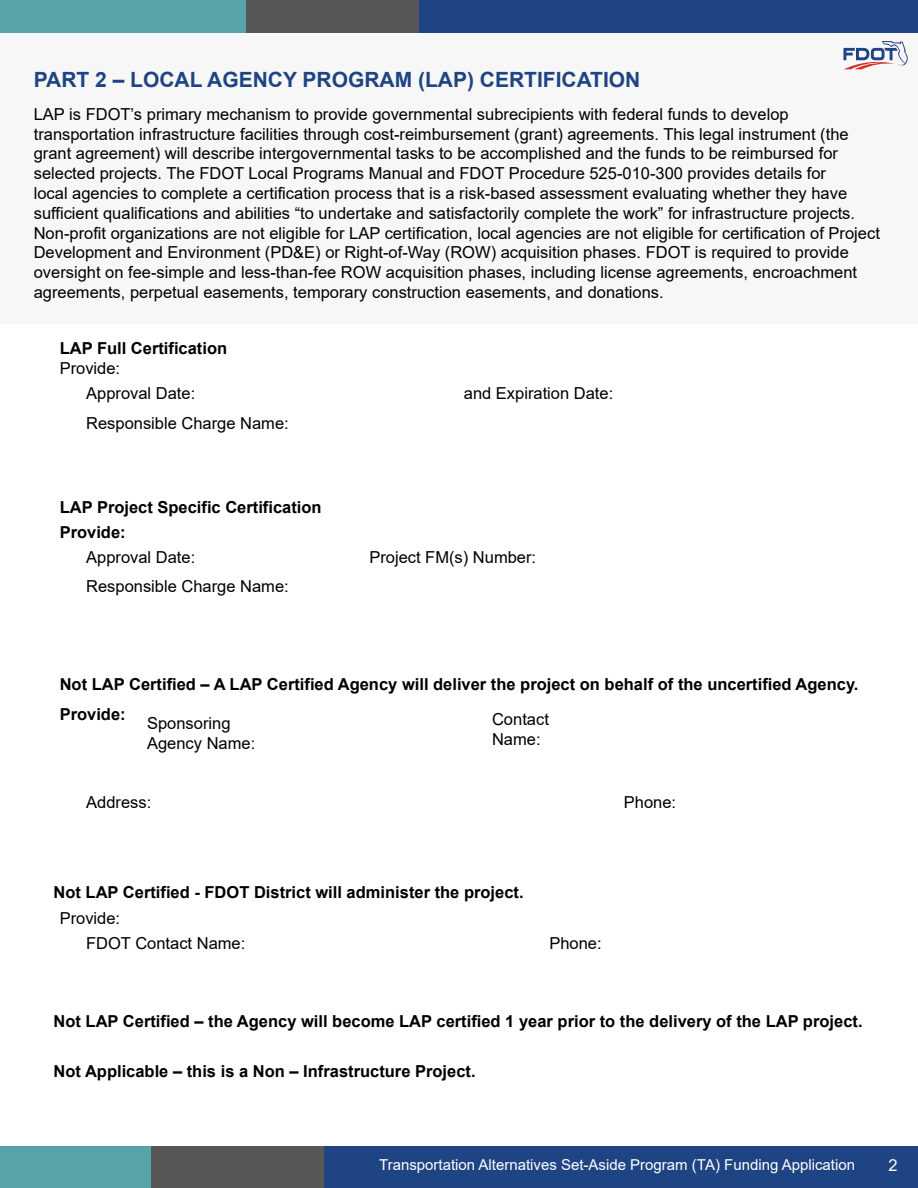
<style>
.page{position:relative;width:918px;height:1188px;background:#fff}
.page>*{position:absolute;margin:0;border:0;box-sizing:border-box;transform-origin:0 0}
.H1____Space{font:700 21px "Arial";color:#1e4483}
.t1{font:16.5px/19.8px "Arial";color:#000}
.t2{font:700 16.5px "Arial";color:#000}
.t3{font:16.5px "Arial";color:#fff}
.t4{font:15px "Arial";color:#fff}
</style>
<div class="page">
<div style="left:0;top:1146px;width:169px;height:42px;background:#56a4a7"></div>
<div style="left:323px;top:1146px;width:595px;height:42px;background:#1e4483"></div>
<div style="left:151px;top:1146px;width:172px;height:42px;background:#575757"></div>
<div style="left:0;top:33px;width:918px;height:291px;background:#f7f7f7"></div>
<div style="left:0;top:0;width:264px;height:33px;background:#56a4a7"></div>
<div style="left:418px;top:0;width:500px;height:33px;background:#1e4483"></div>
<div style="left:246px;top:0;width:172px;height:33px;background:#575757"></div>
<svg style="left:843px;top:41px;width:65px;height:28px"></svg>
<h1 class="H1____Space" style="left:34px;top:64px;width:608px">PART 2 – LOCAL AGENCY PROGRAM (LAP) CERTIFICATION</h1>
<p class="t1" style="left:34px;top:104px;width:848px">LAP is FDOT’s primary mechanism to provide governmental subrecipients with federal funds to develop transportation infrastructure facilities through cost-reimbursement (grant) agreements. This legal instrument (the grant agreement) will describe intergovernmental tasks to be accomplished and the funds to be reimbursed for selected projects. The FDOT Local Programs Manual and FDOT Procedure 525-010-300 provides details for<br>local agencies to complete a certification process that is a risk-based assessment evaluating whether they have sufficient qualifications and abilities “to undertake and satisfactorily complete the work” for infrastructure projects.<br>Non-profit organizations are not eligible for LAP certification, local agencies are not eligible for certification of Project Development and Environment (PD&amp;E) or Right-of-Way (ROW) acquisition phases. FDOT is required to provide oversight on fee-simple and less-than-fee ROW acquisition phases, including license agreements, encroachment agreements, perpetual easements, temporary construction easements, and donations.</p>
<p class="t2" style="left:60px;top:336px;width:169px">LAP Full Certification</p>
<p class="t1" style="left:60px;top:358px;width:62px">Provide:</p>
<p class="t1" style="left:86px;top:383px;width:111px">Approval Date:</p>
<p class="t1" style="left:464px;top:383px;width:151px">and Expiration Date:</p>
<p class="t1" style="left:86px;top:413px;width:204px">Responsible Charge Name:</p>
<p class="t2" style="left:60px;top:496px;width:263px">LAP Project Specific Certification</p>
<p class="t2" style="left:60px;top:520px;width:68px">Provide:</p>
<p class="t1" style="left:86px;top:547px;width:111px">Approval Date:</p>
<p class="t1" style="left:369px;top:547px;width:168px">Project FM(s) Number:</p>
<p class="t1" style="left:86px;top:577px;width:204px">Responsible Charge Name:</p>
<p class="t2" style="left:60px;top:672px;width:800px">Not LAP Certified – A LAP Certified Agency will deliver the project on behalf of the uncertified Agency.</p>
<p class="t2" style="left:60px;top:702px;width:68px">Provide:</p>
<p class="t1" style="left:147px;top:713px;width:110px">Sponsoring<br>Agency Name:</p>
<p class="t1" style="left:492px;top:710px;width:58px">Contact<br>Name:</p>
<p class="t1" style="left:86px;top:792px;width:67px">Address:</p>
<p class="t1" style="left:624px;top:792px;width:54px">Phone:</p>
<p class="t2" style="left:54px;top:880px;width:472px">Not LAP Certified - FDOT District will administer the project.</p>
<p class="t1" style="left:60px;top:908px;width:62px">Provide:</p>
<p class="t1" style="left:86px;top:933px;width:161px">FDOT Contact Name:</p>
<p class="t1" style="left:549px;top:933px;width:54px">Phone:</p>
<p class="t2" style="left:54px;top:1010px;width:811px">Not LAP Certified – the Agency will become LAP certified 1 year prior to the delivery of the LAP project.</p>
<p class="t2" style="left:54px;top:1059px;width:424px">Not Applicable – this is a Non – Infrastructure Project.</p>
<p class="t4" style="left:379px;top:1155px;width:478px">Transportation Alternatives Set-Aside Program (TA) Funding Application</p>
<p class="t3" style="left:888px;top:1154px;width:11px">2</p>
</div>
